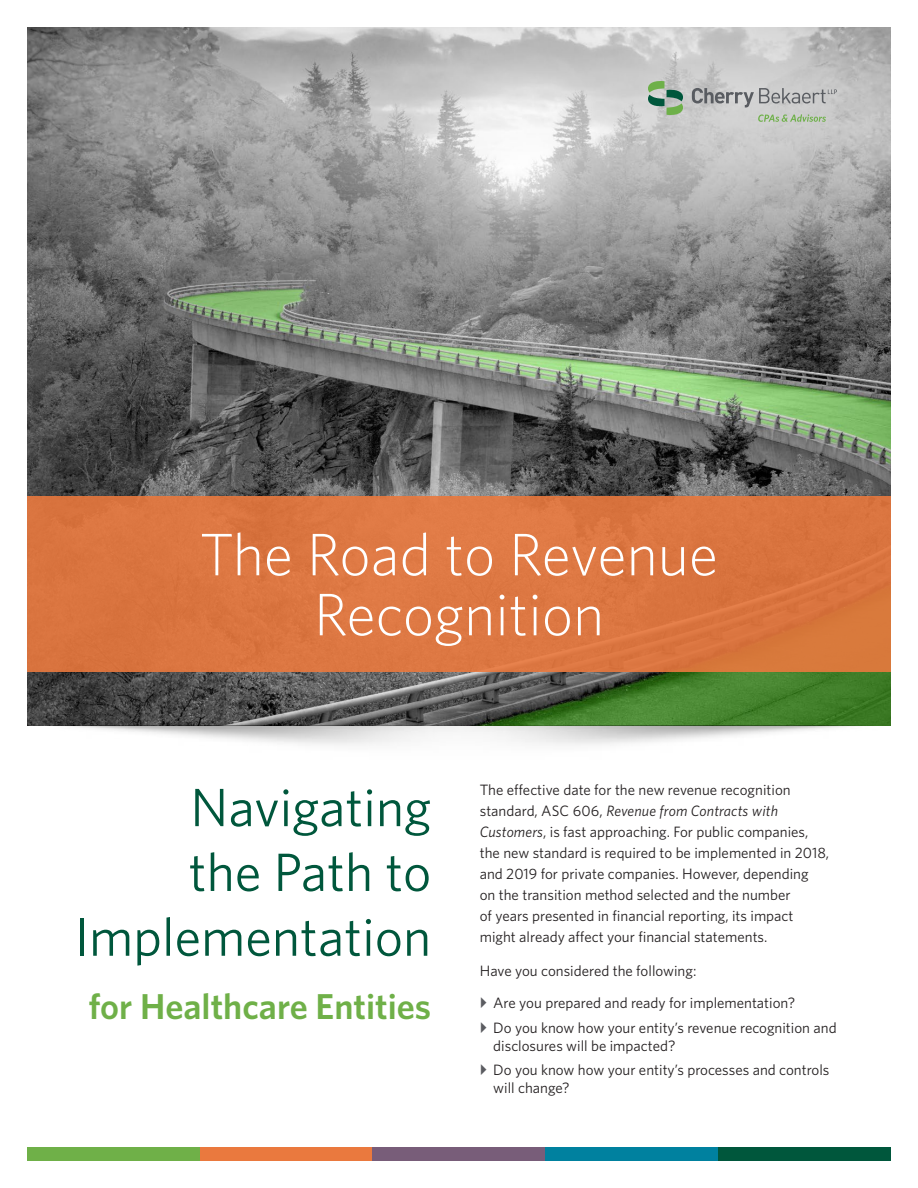
<style>
.page{position:relative;width:918px;height:1188px;background:#fff}
.page>*{position:absolute;margin:0;border:0;box-sizing:border-box;transform-origin:0 0}
.Main_Dk_Green_Headin{font:300 60px/60px "Whitney";color:#fff;text-align:center}
.t1{font:54px/64.8px "Whitney";color:#00573c;text-align:right}
.Light_Green_SubHeadi{font:600 36px "Whitney";color:#6fb048}
.t2{font:15px/21px "Whitney";color:#231f20}
.s1{font-style:italic}
</style>
<div class="page">
<div style="left:27px;top:1148px;width:173px;height:13px;background:#6fb048"></div>
<div style="left:200px;top:1148px;width:173px;height:13px;background:#ea793e"></div>
<div style="left:373px;top:1148px;width:172px;height:13px;background:#785d79"></div>
<div style="left:545px;top:1148px;width:173px;height:13px;background:#00819f"></div>
<div style="left:718px;top:1148px;width:173px;height:13px;background:#00573c"></div>
<img style="left:27px;top:27px;width:864px;height:718px">
<div style="left:27px;top:496px;width:864px;height:176px;background:#db7641"></div>
<svg style="left:648px;top:81px;width:35px;height:35px"></svg>
<svg style="left:692px;top:88px;width:145px;height:19px;background:#aeafb0"></svg>
<svg style="left:758px;top:114px;width:68px;height:8px"></svg>
<p class="Main_Dk_Green_Headin" style="left:200px;top:523px;width:519px">The Road to Revenue<br>Recognition</p>
<p class="t1" style="left:75px;top:774px;width:358px">Navigating<br>the Path to<br>Implementation</p>
<p class="Light_Green_SubHeadi" style="left:89px;top:983px;width:344px">for Healthcare Entities</p>
<p class="t2" style="left:480px;top:779px;width:351px">The effective date for the new revenue recognition standard, ASC 606, <span class="s1">Revenue from Contracts with Customers</span>, is fast approaching. For public companies, the new standard is required to be implemented in 2018, and 2019 for private companies. However, depending<br>on the transition method selected and the number<br>of years presented in financial reporting, its impact might already affect your financial statements.</p>
<p class="t2" style="left:480px;top:960px;width:218px">Have you considered the following:</p>
<p class="t2" style="left:493px;top:992px;width:304px">Are you prepared and ready for implementation?</p>
<p class="t2" style="left:493px;top:1018px;width:345px;line-height:18px">Do you know how your entity’s revenue recognition and disclosures will be impacted?</p>
<p class="t2" style="left:493px;top:1061px;width:338px;line-height:18px">Do you know how your entity’s processes and controls will change?</p>
</div>
